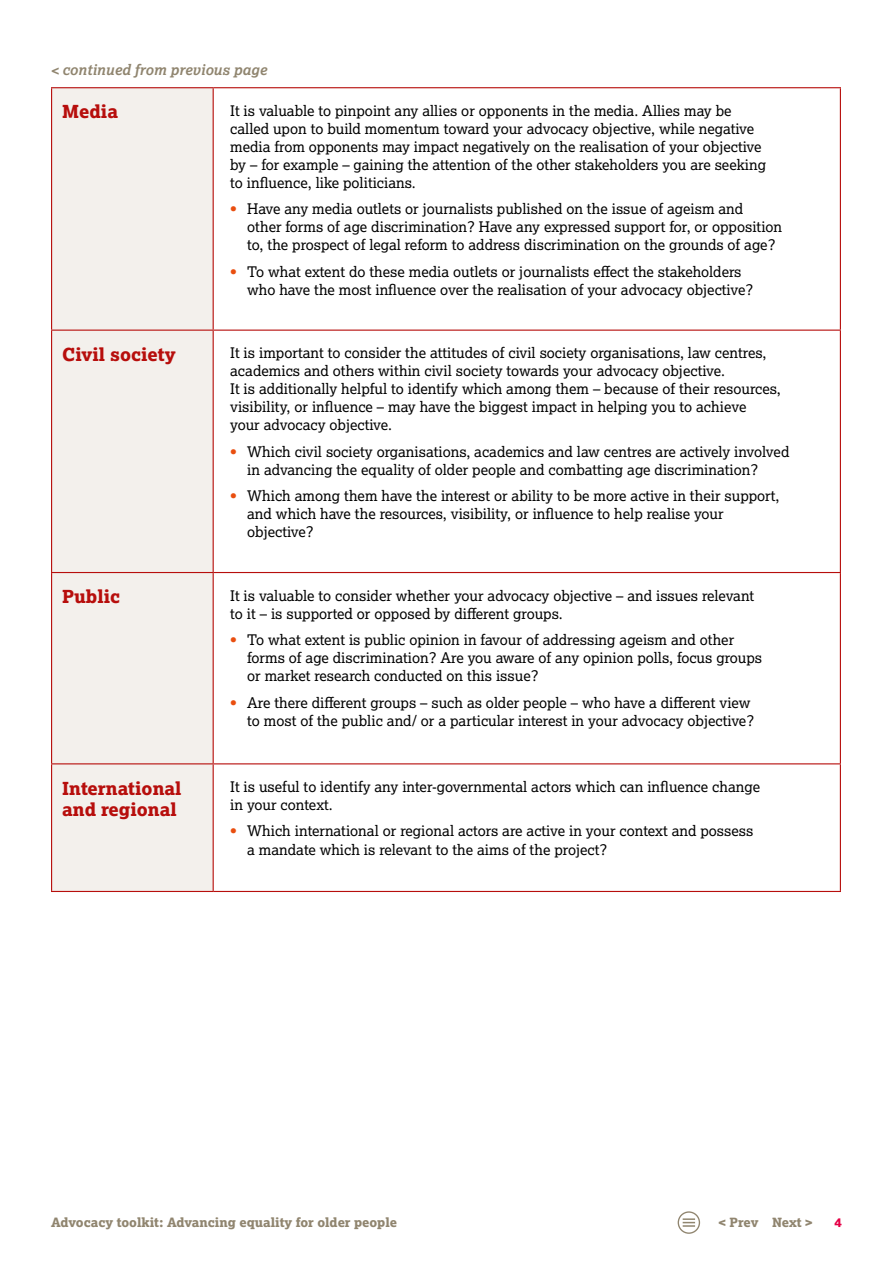
<style>
.page{position:relative;width:893px;height:1263px;background:#fff}
.page>*{position:absolute;margin:0;border:0;box-sizing:border-box;transform-origin:0 0}
.t1{font:18px/21.3px "Lexia X Bold";color:#b70e0c}
.t2{font:14.7px/18px "Lexia";color:#000}
.t3{font:italic 700 14.7px "Lexia";color:#90856f}
.t4{font:12.75px "Lexia X Bold";color:#90856f}
.t5{font:12.75px "Lexia X Bold";color:#e50046}
.s1{font-weight:700;color:#e94e0f}
</style>
<div class="page">
<div style="left:678px;top:1211px;width:22px;height:23px;border:1px solid #90856f;border-radius:50%"></div>
<svg style="left:683px;top:1218px;width:12px;height:9px"></svg>
<div style="left:52px;top:88px;width:161px;height:803px;background:#f3f0ec"></div>
<hr style="left:51px;top:87px;width:162px;height:1px;background:#b70e0c">
<hr style="left:51px;top:88px;width:1px;height:242px;background:#b70e0c">
<hr style="left:213px;top:87px;width:628px;height:1px;background:#b70e0c">
<hr style="left:213px;top:88px;width:1px;height:242px;background:#b70e0c">
<hr style="left:840px;top:88px;width:1px;height:242px;background:#b70e0c">
<hr style="left:51px;top:330px;width:162px;height:1px;background:#b70e0c">
<hr style="left:51px;top:331px;width:1px;height:241px;background:#b70e0c">
<hr style="left:213px;top:330px;width:628px;height:1px;background:#b70e0c">
<hr style="left:213px;top:331px;width:1px;height:241px;background:#b70e0c">
<hr style="left:840px;top:331px;width:1px;height:241px;background:#b70e0c">
<hr style="left:51px;top:572px;width:162px;height:1px;background:#b70e0c">
<hr style="left:51px;top:573px;width:1px;height:190px;background:#b70e0c">
<hr style="left:213px;top:572px;width:628px;height:1px;background:#b70e0c">
<hr style="left:213px;top:573px;width:1px;height:190px;background:#b70e0c">
<hr style="left:840px;top:573px;width:1px;height:190px;background:#b70e0c">
<hr style="left:51px;top:763px;width:162px;height:1px;background:#b70e0c">
<hr style="left:51px;top:764px;width:1px;height:127px;background:#b70e0c">
<hr style="left:213px;top:763px;width:628px;height:1px;background:#b70e0c">
<hr style="left:213px;top:764px;width:1px;height:127px;background:#b70e0c">
<hr style="left:840px;top:764px;width:1px;height:127px;background:#b70e0c">
<hr style="left:51px;top:891px;width:162px;height:1px;background:#b70e0c">
<hr style="left:213px;top:891px;width:628px;height:1px;background:#b70e0c">
<p class="t3" style="left:50px;top:60px;width:218px">&lt; continued from previous page</p>
<p class="t1" style="left:62px;top:101px;width:57px">Media</p>
<p class="t2" style="left:230px;top:101px;width:537px">It is valuable to pinpoint any allies or opponents in the media. Allies may be called upon to build momentum toward your advocacy objective, while negative media from opponents may impact negatively on the realisation of your objective by – for example – gaining the attention of the other stakeholders you are seeking to influence, like politicians.</p>
<p class="t2" style="left:247px;top:200px;width:537px;text-indent:-17px"><span class="s1">•</span> Have any media outlets or journalists published on the issue of ageism and<br>other forms of age discrimination? Have any expressed support for, or opposition to, the prospect of legal reform to address discrimination on the grounds of age?</p>
<p class="t2" style="left:247px;top:262px;width:508px;text-indent:-17px"><span class="s1">•</span> To what extent do these media outlets or journalists effect the stakeholders who have the most influence over the realisation of your advocacy objective?</p>
<p class="t1" style="left:62px;top:343px;width:115px">Civil society</p>
<p class="t2" style="left:230px;top:343px;width:552px">It is important to consider the attitudes of civil society organisations, law centres, academics and others within civil society towards your advocacy objective.<br>It is additionally helpful to identify which among them – because of their resources, visibility, or influence – may have the biggest impact in helping you to achieve<br>your advocacy objective.</p>
<p class="t2" style="left:247px;top:442px;width:544px;text-indent:-17px"><span class="s1">•</span> Which civil society organisations, academics and law centres are actively involved in advancing the equality of older people and combatting age discrimination?</p>
<p class="t2" style="left:247px;top:487px;width:534px;text-indent:-17px"><span class="s1">•</span> Which among them have the interest or ability to be more active in their support, and which have the resources, visibility, or influence to help realise your objective?</p>
<p class="t1" style="left:62px;top:586px;width:60px">Public</p>
<p class="t2" style="left:230px;top:586px;width:526px">It is valuable to consider whether your advocacy objective – and issues relevant to it – is supported or opposed by different groups.</p>
<p class="t2" style="left:247px;top:630px;width:516px;text-indent:-17px"><span class="s1">•</span> To what extent is public opinion in favour of addressing ageism and other forms of age discrimination? Are you aware of any opinion polls, focus groups or market research conducted on this issue?</p>
<p class="t2" style="left:230px;top:693px;width:525px;text-align:right"><span class="s1">•</span> Are there different groups – such as older people – who have a different view to most of the public and/ or a particular interest in your advocacy objective?</p>
<p class="t1" style="left:62px;top:777px;width:121px">International and regional</p>
<p class="t2" style="left:230px;top:777px;width:531px">It is useful to identify any inter-governmental actors which can influence change in your context.</p>
<p class="t2" style="left:247px;top:822px;width:508px;text-indent:-17px"><span class="s1">•</span> Which international or regional actors are active in your context and possess a mandate which is relevant to the aims of the project?</p>
<p class="t4" style="left:51px;top:1214px;width:348px">Advocacy toolkit: Advancing equality for older people</p>
<p class="t4" style="left:719px;top:1214px;width:96px">&lt; Prev Next &gt;</p>
<p class="t5" style="left:834px;top:1214px;width:9px">4</p>
</div>
